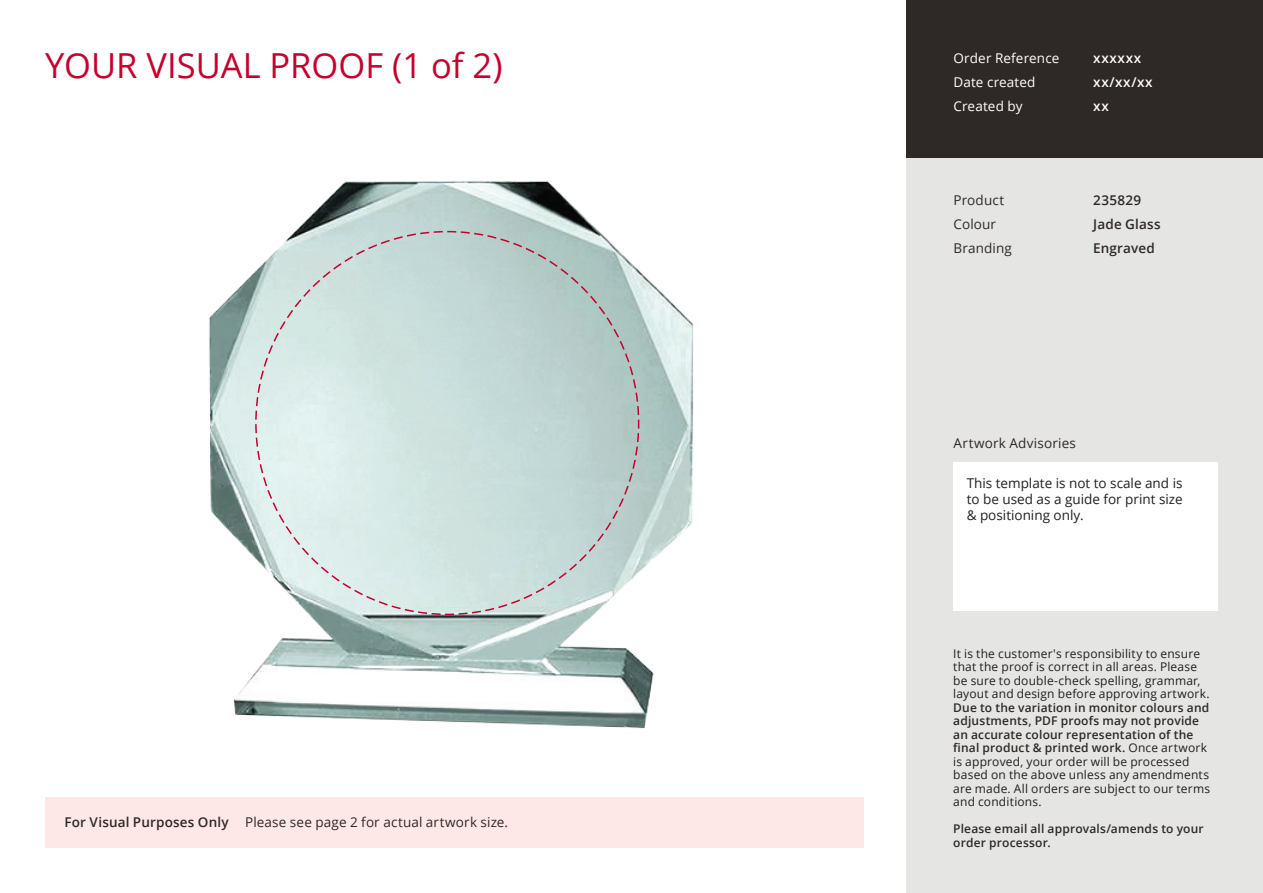
<style>
.page{position:relative;width:1263px;height:893px;background:#fff}
.page>*{position:absolute;margin:0;border:0;box-sizing:border-box;transform-origin:0 0}
.t1{font:34.5px "Open Sans";color:#c5002e}
.t2{font:13.5px/24px "Open Sans";letter-spacing:.01em;color:#2e2926}
.t3{font:13.5px/16.2px "Open Sans";color:#231f20;text-align:justify}
.t4{font:13.5px/24px "Open Sans";letter-spacing:.01em;color:#fff}
.t5{font:600 13.5px/24px "Open Sans";letter-spacing:.015em;color:#2e2926}
.t6{font:600 13.5px/24px "Open Sans";letter-spacing:.05em;color:#fff}
.t7{font:12px/13.5px "Open Sans";letter-spacing:.015em;color:#231f20}
.t8{font:600 12px/13.5px "Open Sans";letter-spacing:.015em;color:#2e2926}
.s1{font-weight:600}
.s2{font-weight:600;color:#2e2926}
</style>
<div class="page">
<div style="left:45px;top:798px;width:818px;height:50px;background:#fde8e7"></div>
<div style="left:906px;top:0;width:357px;height:158px;background:#2e2926"></div>
<div style="left:906px;top:158px;width:357px;height:735px;background:#e5e5e3"></div>
<div style="left:953px;top:463px;width:265px;height:148px;background:#fff"></div>
<img style="left:209px;top:181px;width:485px;height:548px">
<h1 class="t1" style="left:45px;top:42px;width:459px">YOUR VISUAL PROOF (1 of 2)</h1>
<p class="t2" style="left:64px;top:810px;width:445px"><span class="s1">For Visual Purposes Only</span> Please see page 2 for actual artwork size.</p>
<p class="t4" style="left:953px;top:46px;width:107px">Order Reference<br>Date created<br>Created by</p>
<p class="t6" style="left:1093px;top:46px;width:61px">xxxxxx xx/xx/xx xx</p>
<p class="t2" style="left:953px;top:188px;width:60px">Product<br>Colour<br>Branding</p>
<p class="t5" style="left:1093px;top:188px;width:69px">235829<br>Jade Glass<br>Engraved</p>
<p class="t2" style="left:953px;top:431px;width:124px">Artwork Advisories</p>
<p class="t3" style="left:967px;top:474px;width:218px">This template is not to scale and is to be used as a guide for print size &amp; positioning only.</p>
<p class="t7" style="left:953px;top:647px;width:258px">It is the customer's responsibility to ensure that the proof is correct in all areas. Please be sure to double-check spelling, grammar, layout and design before approving artwork.</p>
<p class="t7" style="left:953px;top:701px;width:258px"><span class="s2">Due to the variation in monitor colours and adjustments, PDF proofs may not provide an accurate colour representation of the final product &amp; printed work.</span> Once artwork is approved, your order will be processed based on the above unless any amendments are made. All orders are subject to our terms and conditions.</p>
<p class="t8" style="left:953px;top:822px;width:252px">Please email all approvals/amends to your order processor.</p>
</div>
